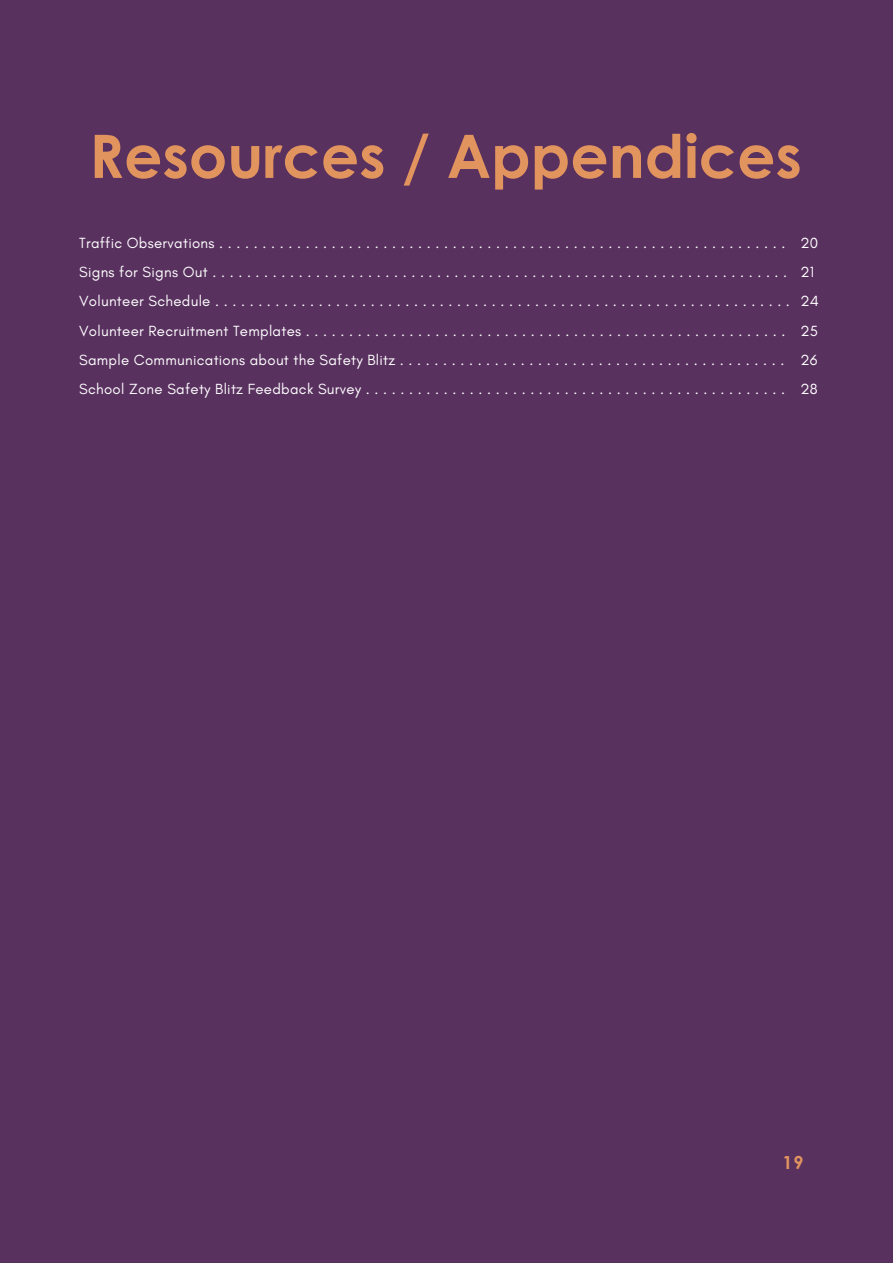
<style>
.page{position:relative;width:893px;height:1264px;background:#fff}
.page>*{position:absolute;margin:0;border:0;box-sizing:border-box;transform-origin:0 0}
.t1{font:700 60px "Century Gothic";color:#e2945e}
.t2{font:700 18px "Century Gothic";color:#e2945e}
.t3{font:15px "Glacial Indifference";letter-spacing:.02em;color:#fff}
</style>
<div class="page">
<div style="left:0;top:0;width:892px;height:1262px;background:#59315f"></div>
<p class="t1" style="left:89px;top:118px;width:714px">Resources / Appendices</p>
<p class="t3" style="left:79px;top:233px;width:707px">TrafficObservations..................................................................</p>
<p class="t3" style="left:79px;top:263px;width:709px">SignsforSignsOut...................................................................</p>
<p class="t3" style="left:79px;top:292px;width:712px">VolunteerSchedule...................................................................</p>
<p class="t3" style="left:79px;top:321px;width:708px">VolunteerRecruitmentTemplates........................................................</p>
<p class="t3" style="left:79px;top:350px;width:706px">SampleCommunicationsabouttheSafetyBlitz.............................................</p>
<p class="t3" style="left:79px;top:380px;width:707px">SchoolZoneSafetyBlitzFeedbackSurvey.................................................</p>
<p class="t3" style="left:800px;top:233px;width:19px">20</p>
<p class="t3" style="left:800px;top:263px;width:15px">21</p>
<p class="t3" style="left:800px;top:292px;width:20px">24</p>
<p class="t3" style="left:800px;top:321px;width:19px">25</p>
<p class="t3" style="left:800px;top:350px;width:19px">26</p>
<p class="t3" style="left:800px;top:380px;width:19px">28</p>
<p class="t2" style="left:782px;top:1151px;width:23px">19</p>
</div>
